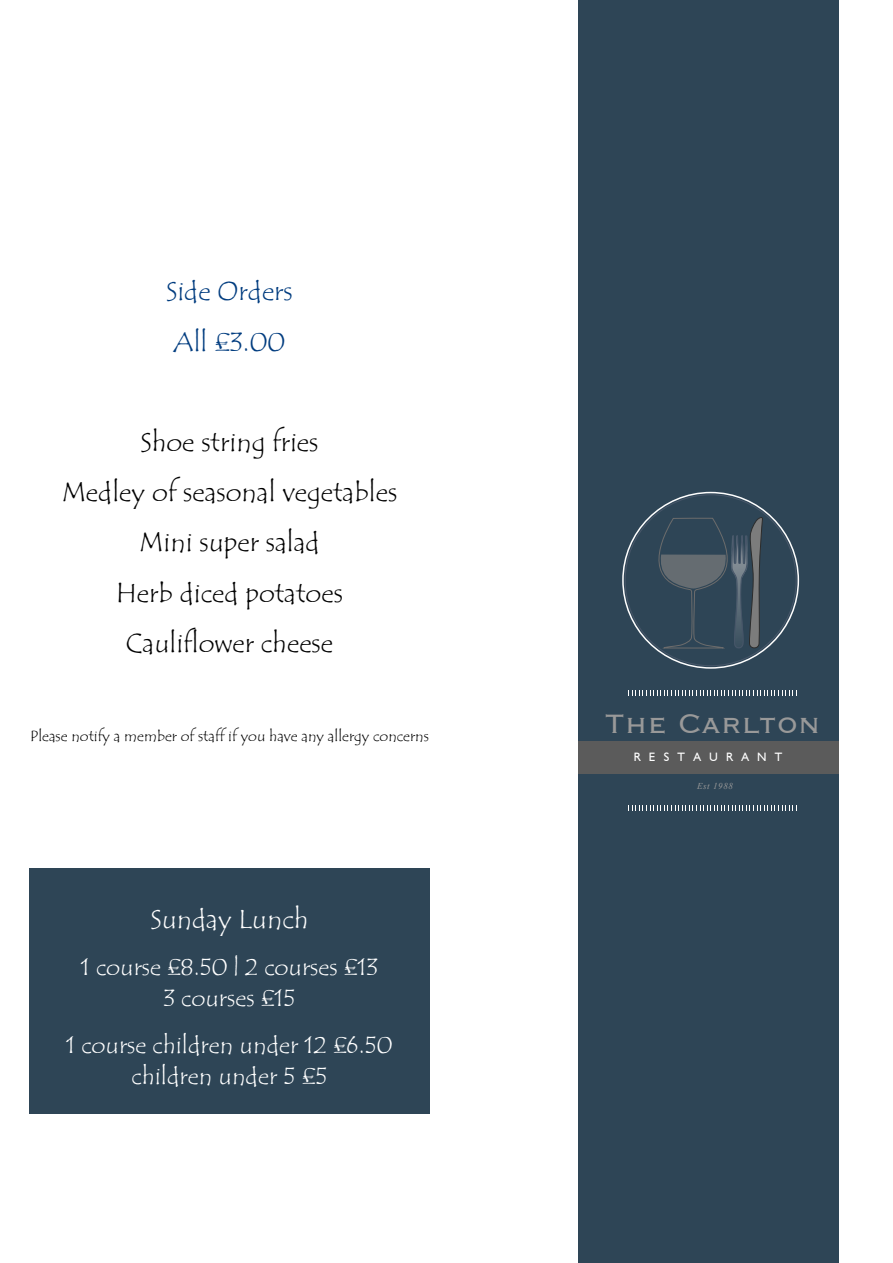
<style>
.page{position:relative;width:893px;height:1263px;background:#fff}
.page>*{position:absolute;margin:0;border:0;box-sizing:border-box;transform-origin:0 0}
.t1{font:34.5px "Copperplate Gothic BT";color:#999}
.t2{font:27px/50.2px "Tempus Sans ITC";color:#000;text-align:center}
.t3{font:27px/50.2px "Tempus Sans ITC";color:#003c7f}
.t4{font:27px "Tempus Sans ITC";color:#fff}
.t5{font:24px/31.3px "Tempus Sans ITC";color:#fff;text-align:center}
.t6{font:15px "Tempus Sans ITC";color:#000}
.t7{font:12.15px "Humanist 521 BT";letter-spacing:.68em;color:#fff}
.t8{font:italic 9px "Times New Roman";letter-spacing:.07em;color:#999}
</style>
<div class="page">
<div style="left:578px;top:0;width:261px;height:1263px;background:#2e4556"></div>
<div style="left:29px;top:868px;width:401px;height:246px;background:#2e4556"></div>
<div style="left:578px;top:741px;width:261px;height:33px;background:#5b5b5b"></div>
<svg style="left:648px;top:516px;width:115px;height:134px"></svg>
<svg style="left:628px;top:805px;width:169px;height:6px"></svg>
<svg style="left:628px;top:690px;width:169px;height:6px"></svg>
<p class="t3" style="left:166px;top:267px;width:128px">Side Orders<br>All £3.00</p>
<p class="t2" style="left:62px;top:418px;width:337px">Shoe string fries<br>Medley of seasonal vegetables<br>Mini super salad<br>Herb diced potatoes<br>Cauliflower cheese</p>
<p class="t6" style="left:30px;top:727px;width:400px">Please notify a member of staff if you have any allergy concerns</p>
<p class="t4" style="left:150px;top:904px;width:160px">Sunday Lunch</p>
<p class="t5" style="left:81px;top:952px;width:299px">1 course £8.50 | 2 courses £13<br>3 courses £15</p>
<p class="t5" style="left:66px;top:1030px;width:328px">1 course children under 12 £6.50 children under 5 £5</p>
<p class="t1" style="left:604px;top:707px;width:218px">The Carlton</p>
<p class="t7" style="left:634px;top:751px;width:150px">RESTAURANT</p>
<p class="t8" style="left:697px;top:783px;width:37px">Est 1988</p>
</div>
